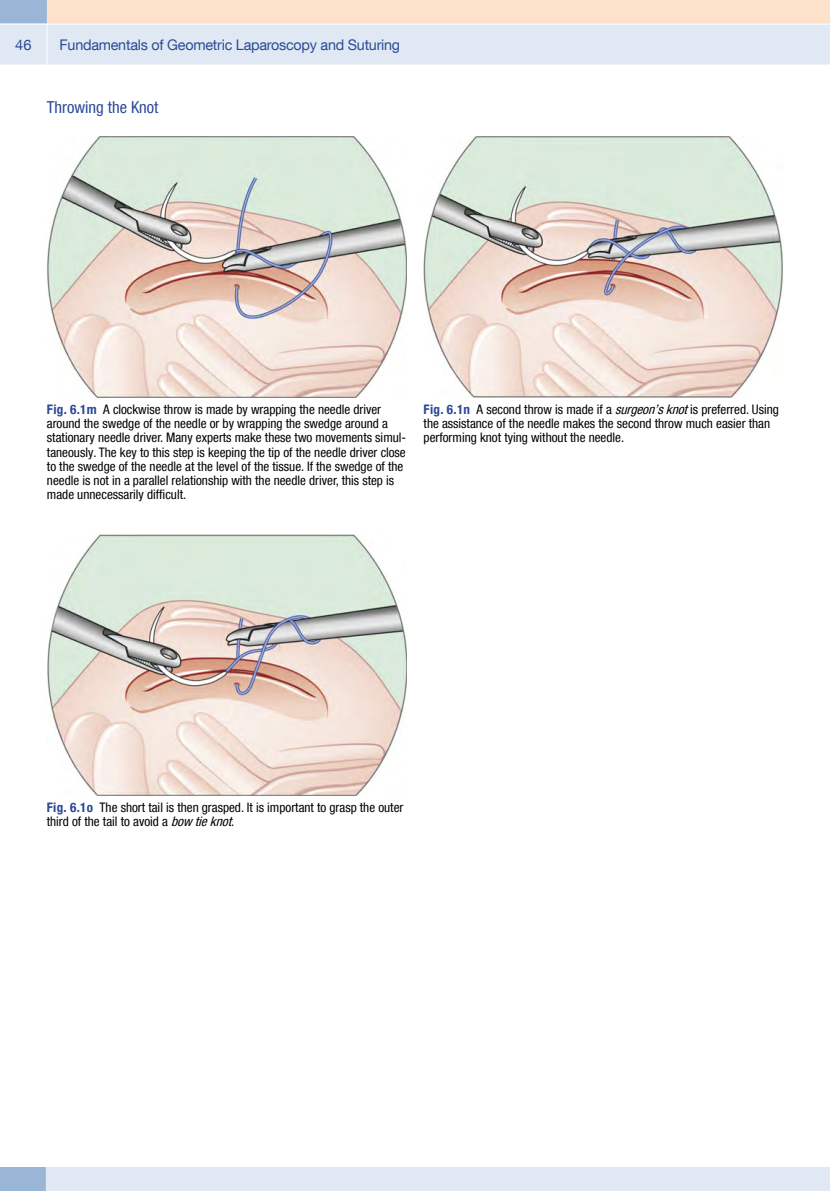
<style>
.page{position:relative;width:830px;height:1191px;background:#fff}
.page>*{position:absolute;margin:0;border:0;box-sizing:border-box;transform-origin:0 0}
.t1{font:condensed 16.5px "KS Helvetica Neue";color:#2a4a96}
.t2{font:14.7px "KS Helvetica Neue";letter-spacing:-.015em;color:#2a4a96}
.t3{font:condensed 13.2px/14.2px "KS Helvetica Neue";color:#000}
.s1{font-weight:700;color:#2a4a96}
.s2{font-style:italic}
</style>
<div class="page">
<img style="left:47px;top:534px;width:359px;height:261px">
<img style="left:47px;top:136px;width:359px;height:261px">
<img style="left:423px;top:136px;width:359px;height:261px">
<p class="t2" style="left:15px;top:36px;width:18px">46</p>
<p class="t2" style="left:60px;top:35px;width:342px">Fundamentals of Geometric Laparoscopy and Suturing</p>
<p class="t1" style="left:47px;top:97px;width:113px">Throwing the Knot</p>
<p class="t3" style="left:47px;top:402px;width:360px"><span class="s1">Fig. 6.1m</span> A clockwise throw is made by wrapping the needle driver around the swedge of the needle or by wrapping the swedge around a stationary needle driver. Many experts make these two movements simul&shy;taneously. The key to this step is keeping the tip of the needle driver close to the swedge of the needle at the level of the tissue. If the swedge of the needle is not in a parallel relationship with the needle driver, this step is made unnecessarily difficult.</p>
<p class="t3" style="left:423px;top:402px;width:356px"><span class="s1">Fig. 6.1n</span> A second throw is made if a <span class="s2">surgeon’sknot</span>is preferred. Using the assistance of the needle makes the second throw much easier than performing knot tying without the needle.</p>
<p class="t3" style="left:47px;top:800px;width:358px"><span class="s1">Fig. 6.1o</span> The short tail is then grasped. It is important to grasp the outer third of the tail to avoid a <span class="s2">bow tieknot</span>.</p>
</div>
